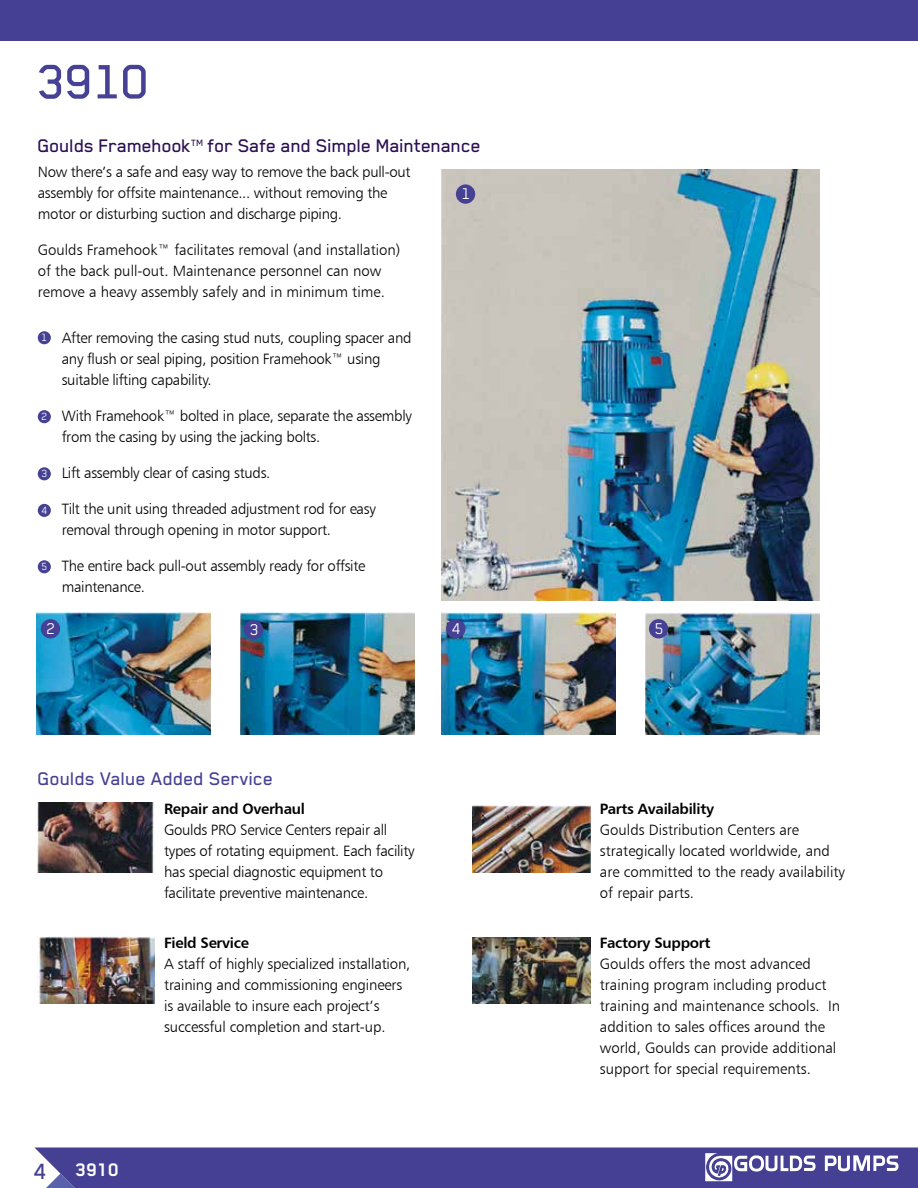
<style>
.page{position:relative;width:918px;height:1188px;background:#fff}
.page>*{position:absolute;margin:0;border:0;box-sizing:border-box;transform-origin:0 0}
.t1{font:500 55.5px "Blender Pro";color:#464194}
.t2{font:500 21px "Blender Pro";letter-spacing:-.01em;color:#2b1054}
.t3{font:500 21px "Blender Pro";color:#464194}
.t4{font:700 21px "Blender Pro";color:#fff}
.t5{font:18px "Blender Pro";color:#fff}
.t6{font:15px/21px "Humanist 777 BT Light B";letter-spacing:-.02em;color:#000}
.t7{font:15px/21px "Humanist 777 BT Light B";color:#000}
.t8{font:15px "Humanist 777 BT Bold B";letter-spacing:-.02em;color:#000}
.t9{font:12px "Blender Pro";color:#fff}
.s1{font-weight:500;font-size:25.5px;color:#464194}
</style>
<div class="page">
<svg style="left:35px;top:1148px;width:883px;height:40px;background:#504c9a"></svg>
<div style="left:0;top:0;width:918px;height:40px;background:#454094"></div>
<img style="left:442px;top:169px;width:378px;height:432px">
<img style="left:37px;top:612px;width:173px;height:122px">
<img style="left:241px;top:612px;width:174px;height:122px">
<img style="left:646px;top:612px;width:174px;height:122px">
<img style="left:442px;top:612px;width:173px;height:122px">
<div style="left:456px;top:184px;width:19px;height:20px;background:#464194;border-radius:50%"></div>
<div style="left:41px;top:619px;width:19px;height:19px;background:#464194;border-radius:50%"></div>
<div style="left:244px;top:620px;width:19px;height:19px;background:#464194;border-radius:50%"></div>
<div style="left:446px;top:619px;width:19px;height:19px;background:#464194;border-radius:50%"></div>
<div style="left:649px;top:619px;width:19px;height:19px;background:#464194;border-radius:50%"></div>
<div style="left:38px;top:331px;width:13px;height:13px;background:#464194;border-radius:50%"></div>
<div style="left:38px;top:410px;width:13px;height:13px;background:#464194;border-radius:50%"></div>
<div style="left:38px;top:467px;width:13px;height:13px;background:#464194;border-radius:50%"></div>
<div style="left:38px;top:504px;width:13px;height:13px;background:#464194;border-radius:50%"></div>
<div style="left:38px;top:560px;width:13px;height:13px;background:#464194;border-radius:50%"></div>
<img style="left:38px;top:802px;width:116px;height:70px">
<img style="left:472px;top:805px;width:119px;height:67px">
<img style="left:38px;top:937px;width:116px;height:66px">
<img style="left:472px;top:937px;width:119px;height:66px">
<h1 class="t1" style="left:38px;top:52px;width:114px">3910</h1>
<h2 class="t2" style="left:38px;top:134px;width:445px">Goulds Framehook<sup>TM</sup> for Safe and Simple Maintenance</h2>
<p class="t6" style="left:38px;top:161px;width:374px">Now there’s a safe and easy way to remove the back pull-out assembly for offsite maintenance... without removing the motor or disturbing suction and discharge piping.</p>
<p class="t7" style="left:38px;top:239px;width:364px">Goulds Framehook™ facilitates removal (and installation) of the back pull-out. Maintenance personnel can now remove a heavy assembly safely and in minimum time.</p>
<p class="t6" style="left:62px;top:327px;width:351px">After removing the casing stud nuts, coupling spacer and any flush or seal piping, position Framehook™ using suitable lifting capability.</p>
<p class="t6" style="left:62px;top:405px;width:352px">With Framehook™ bolted in place, separate the assembly from the casing by using the jacking bolts.</p>
<p class="t6" style="left:62px;top:462px;width:210px">Lift assembly clear of casing studs.</p>
<p class="t6" style="left:62px;top:498px;width:316px">Tilt the unit using threaded adjustment rod for easy removal through opening in motor support.</p>
<p class="t6" style="left:62px;top:555px;width:305px">The entire back pull-out assembly ready for offsite maintenance.</p>
<p class="t9" style="left:42px;top:331px;width:8px">1</p>
<p class="t9" style="left:42px;top:410px;width:8px">2</p>
<p class="t9" style="left:42px;top:467px;width:8px">3</p>
<p class="t9" style="left:42px;top:504px;width:8px">4</p>
<p class="t9" style="left:42px;top:560px;width:8px">5</p>
<p class="t5" style="left:462px;top:184px;width:11px">1</p>
<p class="t5" style="left:47px;top:619px;width:11px">2</p>
<p class="t5" style="left:250px;top:620px;width:11px">3</p>
<p class="t5" style="left:452px;top:619px;width:11px">4</p>
<p class="t5" style="left:655px;top:619px;width:11px">5</p>
<h2 class="t3" style="left:38px;top:768px;width:238px">Goulds Value Added Service</h2>
<p class="t8" style="left:164px;top:799px;width:142px">Repair and Overhaul</p>
<p class="t6" style="left:164px;top:819px;width:252px">Goulds PRO Service Centers repair all types of rotating equipment. Each facility has special diagnostic equipment to facilitate preventive maintenance.</p>
<p class="t8" style="left:164px;top:933px;width:86px">Field Service</p>
<p class="t6" style="left:164px;top:953px;width:248px">A staff of highly specialized installation, training and commissioning engineers is available to insure each project’s successful completion and start-up.</p>
<h2 class="t4" style="left:34px;top:1158px;width:87px"><span class="s1">4</span> 3910</h2>
<p class="t8" style="left:600px;top:799px;width:116px">Parts Availability</p>
<p class="t7" style="left:600px;top:819px;width:246px">Goulds Distribution Centers are strategically located worldwide, and are committed to the ready availability of repair parts.</p>
<p class="t8" style="left:600px;top:933px;width:112px">Factory Support</p>
<p class="t7" style="left:600px;top:953px;width:242px">Goulds offers the most advanced training program including product training and maintenance schools. In addition to sales offices around the world, Goulds can provide additional support for special requirements.</p>
</div>
